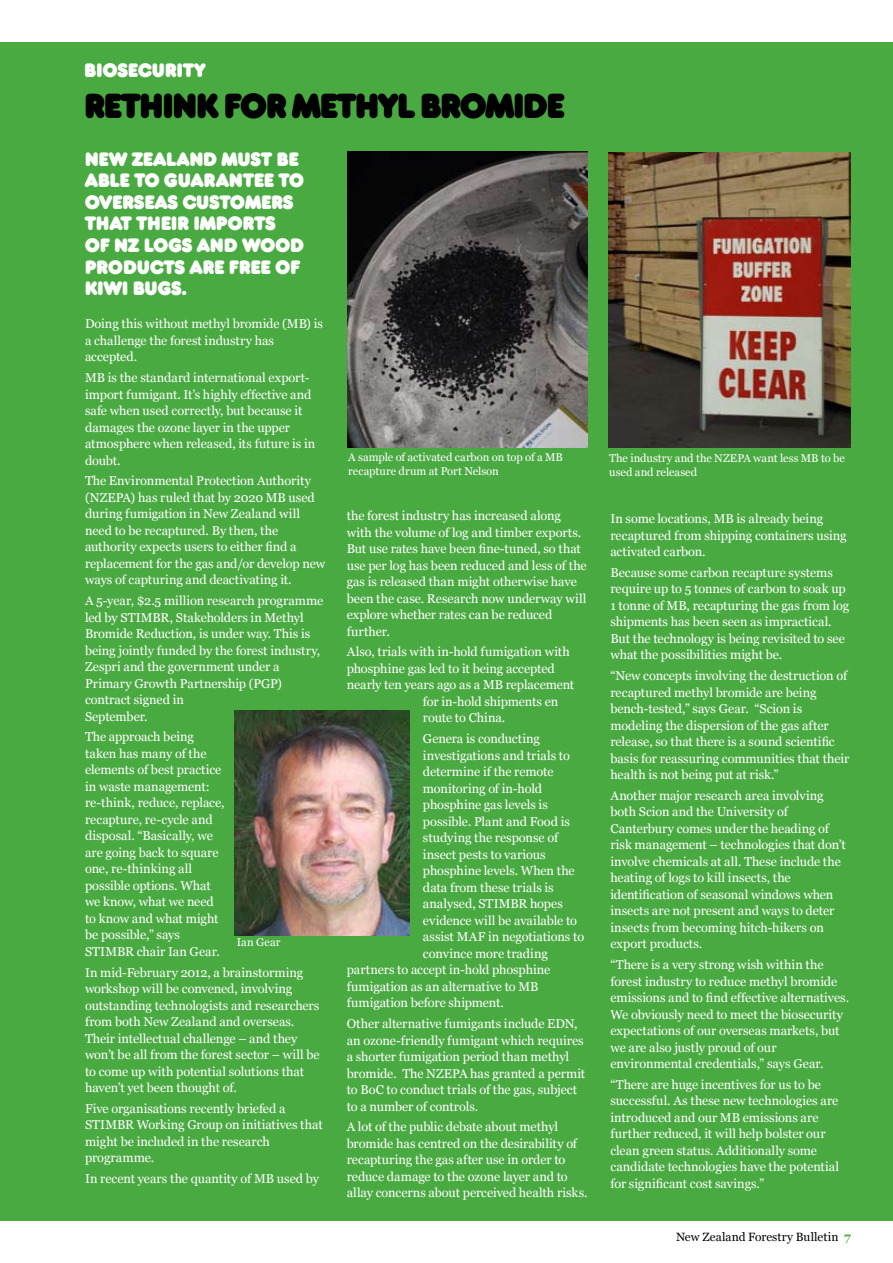
<style>
.page{position:relative;width:893px;height:1263px;background:#fff}
.page>*{position:absolute;margin:0;border:0;box-sizing:border-box;transform-origin:0 0}
.t1{font:700 32.25px "Frankfurter SBOP";letter-spacing:-.02em;color:#000}
.t2{font:700 18px/21.6px "Frankfurter SBOP";letter-spacing:.02em;color:#fff}
.t3{font:12.75px/16.5px "Georgia";letter-spacing:-.005em;color:#fff}
.t4{font:12px "Georgia";letter-spacing:.01em;color:#000}
.t5{font:11.25px/14.2px "Georgia";color:#fff}
.s1{color:#4aaa42}
.s2{font-weight:700;color:#4aaa42}
</style>
<div class="page">
<div style="left:0;top:42px;width:893px;height:1178px;background:#4aaa42"></div>
<img style="left:347px;top:152px;width:240px;height:295px">
<img style="left:608px;top:152px;width:242px;height:295px">
<img style="left:235px;top:710px;width:174px;height:225px">
<h2 class="t2" style="left:85px;top:61px;width:123px">BIOSECURITY</h2>
<h1 class="t1" style="left:85px;top:86px;width:481px">RETHINK FOR METHYL BROMIDE</h1>
<h2 class="t2" style="left:85px;top:149px;width:220px">NEW ZEALAND MUST BE<br>ABLE TO GUARANTEE TO<br>OVERSEAS CUSTOMERS<br>THAT THEIR IMPORTS<br>OF NZ LOGS AND WOOD<br>PRODUCTS ARE FREE OF<br>KIWI BUGS.</h2>
<p class="t3" style="left:85px;top:316px;width:239px">Doing this without methyl bromide (MB) is a challenge the forest industry has accepted.</p>
<p class="t3" style="left:85px;top:369px;width:232px">MB is the standard international export&shy;import fumigant. It’s highly effective and safe when used correctly, but because it damages the ozone layer in the upper atmosphere when released, its future is in doubt.</p>
<p class="t3" style="left:85px;top:473px;width:242px">The Environmental Protection Authority (NZEPA) has ruled that by 2020 MB used during fumigation in New Zealand will need to be recaptured. By then, the authority expects users to either find a replacement for the gas and/or develop new ways of capturing and deactivating it.</p>
<p class="t3" style="left:85px;top:592px;width:240px">A 5-year, $2.5 million research programme led by STIMBR, Stakeholders in Methyl<br>Bromide Reduction, is under way. This is being jointly funded by the forest industry,<br>Zespri and the government under a<br>Primary Growth Partnership (PGP) contract signed in<br>September.</p>
<p class="t3" style="left:85px;top:729px;width:141px">The approach being taken has many of the elements of best practice in waste management: re-think, reduce, replace, recapture, re-cycle and disposal. “Basically, we are going back to square one, re-thinking all possible options. What we know, what we need to know and what might be possible,” says<br>STIMBR chair Ian Gear.</p>
<p class="t3" style="left:85px;top:964px;width:236px">In mid-February 2012, a brainstorming workshop will be convened, involving outstanding technologists and researchers from both New Zealand and overseas.<br>Their intellectual challenge – and they won’t be all from the forest sector – will be to come up with potential solutions that haven’t yet been thought of.</p>
<p class="t3" style="left:85px;top:1100px;width:239px">Five organisations recently briefed a<br>STIMBR Working Group on initiatives that might be included in the research programme.</p>
<p class="t3" style="left:85px;top:1170px;width:236px">In recent years the quantity of MB used by</p>
<p class="t5" style="left:237px;top:935px;width:45px">Ian Gear</p>
<p class="t5" style="left:348px;top:449px;width:238px">A sample of activated carbon on top of a MB recapture drum at Port Nelson<span class="s1">Big opportunities</span></p>
<p class="t5" style="left:609px;top:451px;width:237px">The industry and the NZEPA want less MB to be used and released</p>
<p class="t3" style="left:347px;top:507px;width:241px">the forest industry has increased along with the volume of log and timber exports.<br>But use rates have been fine-tuned, so that use per log has been reduced and less of the gas is released than might otherwise have been the case. Research now underway will explore whether rates can be reduced further.</p>
<p class="t3" style="left:347px;top:644px;width:225px">Also, trials with in-hold fumigation with</p>
<p class="t3" style="left:347px;top:660px;width:210px">phosphine gas led to it being accepted</p>
<p class="t3" style="left:347px;top:677px;width:229px">nearly ten years ago as a MB replacement</p>
<p class="t3" style="left:423px;top:693px;width:137px">for in-hold shipments en</p>
<p class="t3" style="left:423px;top:710px;width:84px">route to China.</p>
<p class="t3" style="left:423px;top:730px;width:119px">Genera is conducting</p>
<p class="t3" style="left:423px;top:747px;width:148px">investigations and trials to</p>
<p class="t3" style="left:423px;top:763px;width:132px">determine if the remote</p>
<p class="t3" style="left:423px;top:780px;width:121px">monitoring of in-hold</p>
<p class="t3" style="left:423px;top:796px;width:126px">phosphine gas levels is</p>
<p class="t3" style="left:423px;top:813px;width:149px">possible. Plant and Food is</p>
<p class="t3" style="left:423px;top:829px;width:137px">studying the response of</p>
<p class="t3" style="left:423px;top:846px;width:124px">insect pests to various</p>
<p class="t3" style="left:423px;top:862px;width:153px">phosphine levels. When the</p>
<p class="t3" style="left:423px;top:879px;width:132px">data from these trials is</p>
<p class="t3" style="left:423px;top:895px;width:141px">analysed, STIMBR hopes</p>
<p class="t3" style="left:423px;top:912px;width:156px">evidence will be available to</p>
<p class="t3" style="left:423px;top:928px;width:163px">assist MAF in negotiations to</p>
<p class="t3" style="left:423px;top:945px;width:126px">convince more trading</p>
<p class="t3" style="left:347px;top:961px;width:205px">partners to accept in-hold phosphine</p>
<p class="t3" style="left:347px;top:978px;width:193px">fumigation as an alternative to MB</p>
<p class="t3" style="left:347px;top:994px;width:159px">fumigation before shipment.</p>
<p class="t3" style="left:347px;top:1015px;width:240px">Other alternative fumigants include EDN, an ozone-friendly fumigant which requires a shorter fumigation period than methyl bromide. The NZEPA has granted a permit to BoC to conduct trials of the gas, subject to a number of controls.</p>
<p class="t3" style="left:347px;top:1118px;width:242px">A lot of the public debate about methyl bromide has centred on the desirability of recapturing the gas after use in order to reduce damage to the ozone layer and to allay concerns about perceived health risks.</p>
<p class="t3" style="left:610px;top:510px;width:238px">In some locations, MB is already being recaptured from shipping containers using activated carbon.</p>
<p class="t3" style="left:610px;top:564px;width:240px">Because some carbon recapture systems require up to 5 tonnes of carbon to soak up 1 tonne of MB, recapturing the gas from log shipments has been seen as impractical.<br>But the technology is being revisited to see what the possibilities might be.</p>
<p class="t3" style="left:610px;top:667px;width:241px">“New concepts involving the destruction of recaptured methyl bromide are being bench-tested,” says Gear. “Scion is modeling the dispersion of the gas after release, so that there is a sound scientific basis for reassuring communities that their health is not being put at risk.”</p>
<p class="t3" style="left:610px;top:787px;width:237px">Another major research area involving both Scion and the University of Canterbury comes under the heading of risk management – technologies that don’t involve chemicals at all. These include the heating of logs to kill insects, the identification of seasonal windows when insects are not present and ways to deter insects from becoming hitch-hikers on export products.</p>
<p class="t3" style="left:610px;top:956px;width:240px">“There is a very strong wish within the forest industry to reduce methyl bromide emissions and to find effective alternatives.<br>We obviously need to meet the biosecurity expectations of our overseas markets, but we are also justly proud of our environmental credentials,” says Gear.</p>
<p class="t3" style="left:610px;top:1076px;width:230px">“There are huge incentives for us to be successful. As these new technologies are introduced and our MB emissions are further reduced, it will help bolster our clean green status. Additionally some candidate technologies have the potential for significant cost savings.”</p>
<p class="t4" style="left:676px;top:1230px;width:176px">New Zealand Forestry Bulletin <span class="s2">7</span></p>
</div>
